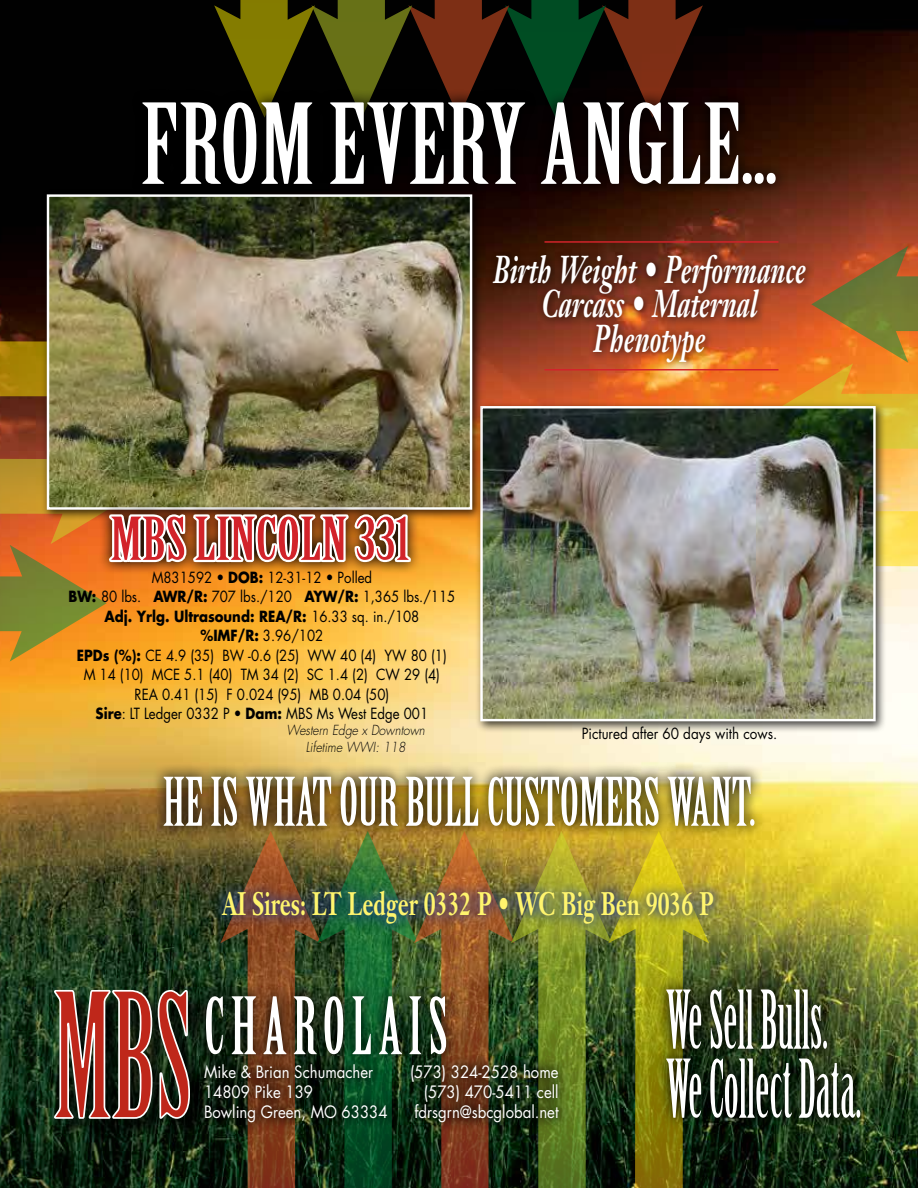
<style>
.page{position:relative;width:918px;height:1188px;background:#fff}
.page>*{position:absolute;margin:0;border:0;box-sizing:border-box;transform-origin:0 0}
.t1{font:108.6px "Birch Std";color:#fff;scale:1.14 1}
.t2{font:79.05px/69px "Birch Std";color:#fff;scale:.67 1}
.t3{font:77.25px "Birch Std";letter-spacing:.09em;color:#fff;scale:.91 1}
.t4{font:65.4px "Birch Std";color:#fff;scale:.91 1}
.t5{font:57.75px "Birch Std";color:#d2232a;scale:1.25 1}
.t6{font:italic 700 38.25px/34.7px "Janson Text";color:#fff;text-align:center;scale:.67 1}
.t7{font:700 32.1px "Janson Text";color:#fff56d;scale:.67 1}
.t8{font:16.65px/20px "Futura";color:#fff;scale:.9 1}
.t9{font:15px/19.5px "Futura";color:#000;text-align:center;scale:.88 1}
.t10{font:15px "Futura";color:#000;scale:.9 1}
.t11{font:italic 300 13.5px/16.2px "Futura";color:#000;text-align:center;scale:.9 1}
.s1{font-weight:700}
</style>
<div class="page">
<img style="left:0;top:0;width:918px;height:1188px">
<svg style="left:713px;top:246px;width:205px;height:352px;background:#cc8e38"></svg>
<svg style="left:201px;top:0;width:535px;height:89px;background:#352c0b"></svg>
<img style="left:207px;top:839px;width:516px;height:349px">
<div style="left:192px;top:983px;width:267px;height:84px;background:#000;opacity:.95"></div>
<div style="left:130px;top:89px;width:658px;height:108px;background:#000;opacity:.95"></div>
<div style="left:152px;top:764px;width:615px;height:75px;background:#000;opacity:.95"></div>
<div style="left:210px;top:879px;width:516px;height:58px;background:#25408f;opacity:.95"></div>
<div style="left:654px;top:976px;width:219px;height:155px;background:#000;opacity:.95"></div>
<div style="left:475px;top:401px;width:412px;height:332px;background:#000;opacity:.75"></div>
<img style="left:483px;top:409px;width:390px;height:309px">
<div style="left:480px;top:406px;width:396px;height:315px;border:2px solid #fff"></div>
<div style="left:57px;top:992px;width:152px;height:146px;background:#000;opacity:.75"></div>
<svg style="left:53px;top:989px;width:138px;height:131px;background:#7e483d"></svg>
<div style="left:192px;top:1052px;width:207px;height:83px;background:#000;opacity:.95"></div>
<div style="left:399px;top:1052px;width:172px;height:83px;background:#000;opacity:.95"></div>
<div style="left:41px;top:189px;width:443px;height:332px;background:#000;opacity:.75"></div>
<img style="left:50px;top:197px;width:419px;height:310px">
<div style="left:47px;top:194px;width:425px;height:316px;border:2px solid #fff"></div>
<div style="left:97px;top:501px;width:326px;height:74px;background:#000;opacity:.95"></div>
<img style="left:0;top:310px;width:413px;height:352px">
<div style="left:487px;top:248px;width:328px;height:123px;background:#000;opacity:.75"></div>
<hr style="left:544px;top:241px;width:234px;height:2px;background:#d2232a">
<hr style="left:544px;top:369px;width:234px;height:1px;background:#d2232a">
<p class="t1" style="left:141px;top:83px;width:560px">FROM EVERY ANGLE...</p>
<p class="t6" style="left:493px;top:252px;width:468px">Birth Weight • Performance<br>Carcass • Maternal<br>Phenotype</p>
<p class="t5" style="left:110px;top:506px;width:241px">MBS LINCOLN 331</p>
<p class="t9" style="left:69px;top:567px;width:441px">M831592 • <span class="s1">DOB:</span> 12-31-12 • Polled<br><span class="s1">BW:</span> 80 lbs. <span class="s1">AWR/R:</span> 707 lbs./120 <span class="s1">AYW/R:</span> 1,365 lbs./115<br><span class="s1">Adj. Yrlg. Ultrasound: REA/R:</span> 16.33 sq. in./108<br><span class="s1">%IMF/R:</span> 3.96/102<br><span class="s1">EPDs (%):</span> CE 4.9 (35) BW -0.6 (25) WW 40 (4) YW 80 (1)<br>M 14 (10) MCE 5.1 (40) TM 34 (2) SC 1.4 (2) CW 29 (4)<br>REA 0.41 (15) F 0.024 (95) MB 0.04 (50)<br><span class="s1">Sire</span>: LT Ledger 0332 P • <span class="s1">Dam:</span> MBS Ms West Edge 001</p>
<p class="t11" style="left:287px;top:722px;width:155px">Western Edge x Downtown<br>Lifetime WWI: 118</p>
<p class="t10" style="left:582px;top:723px;width:219px">Pictured after 60 days with cows.</p>
<p class="t4" style="left:163px;top:765px;width:652px">HE IS WHAT OUR BULL CUSTOMERS WANT.</p>
<p class="t7" style="left:222px;top:884px;width:735px">AI Sires: LT Ledger 0332 P • WC Big Ben 9036 P</p>
<p class="t3" style="left:204px;top:983px;width:269px">CHAROLAIS</p>
<p class="t8" style="left:204px;top:1062px;width:206px">Mike &amp; Brian Schumacher<br>14809 Pike 139<br>Bowling Green, MO 63334</p>
<p class="t8" style="left:410px;top:1062px;width:167px;text-align:right">(573) 324-2528 home (573) 470-5411 cell fdrsgrn@sbcglobal.net</p>
<p class="t2" style="left:666px;top:988px;width:292px">We Sell Bulls.<br>We Collect Data.</p>
</div>
